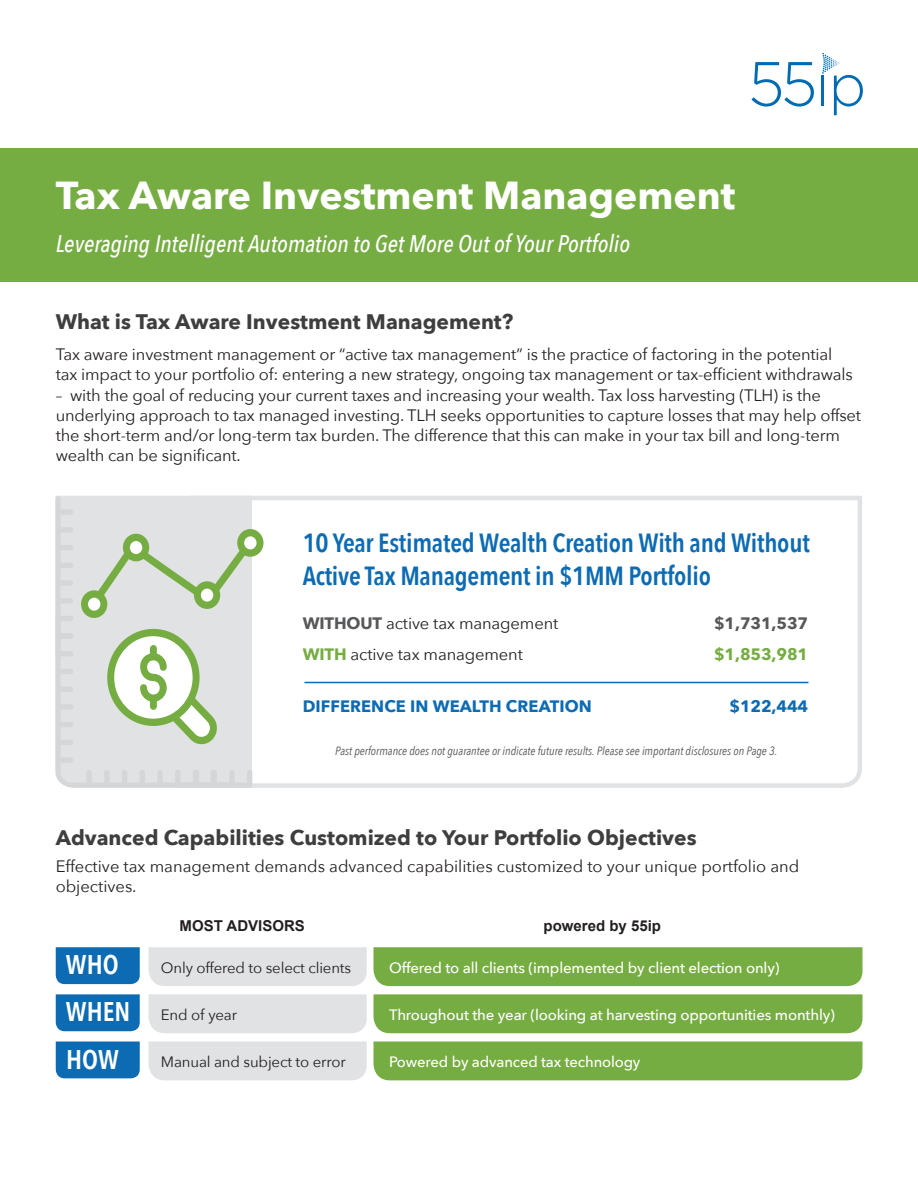
<style>
.page{position:relative;width:918px;height:1188px;background:#fff}
.page>*{position:absolute;margin:0;border:0;box-sizing:border-box;transform-origin:0 0}
.t1{font:700 39px "Avenir Next";color:#fff}
.t2{font:600 27px "Avenir Next Condensed";color:#fff}
.t3{font:600 26.25px/33px "Avenir Next Condensed";letter-spacing:-.01em;color:#0c6bb3}
.t4{font:italic 500 24px "Avenir Next Condensed";color:#fff}
.t5{font:700 21px "Avenir Next";color:#3e3e3f}
.t6{font:16.5px/20.2px "Avenir Next";letter-spacing:-.01em;color:#231f20}
.t7{font:700 16.5px "Avenir Next";letter-spacing:.005em;color:#0c6bb3}
.t8{font:700 16.5px "Avenir Next";letter-spacing:-.005em;color:#57585a}
.t9{font:700 16.5px "Avenir Next";letter-spacing:-.005em;color:#76ad42}
.t10{font:500 15px "Avenir Next";letter-spacing:-.01em;color:#fff}
.t11{font:15px "Avenir Next";letter-spacing:-.01em;color:#231f20}
.t12{font:700 15px "Arial";color:#231f20}
.t13{font:italic 12px "Avenir Next Condensed";color:#57585a}
.s1{font-weight:700;color:#57585a}
.s2{font-weight:700;color:#76ad42}
</style>
<div class="page">
<div style="left:0;top:148px;width:918px;height:134px;background:#76ad42"></div>
<div style="left:374px;top:947px;width:488px;height:39px;background:#76ad42"></div>
<div style="left:148px;top:947px;width:219px;height:39px;background:#e1e2e4"></div>
<div style="left:56px;top:947px;width:84px;height:37px;background:#0c6bb3"></div>
<div style="left:374px;top:994px;width:488px;height:39px;background:#76ad42"></div>
<div style="left:148px;top:994px;width:219px;height:39px;background:#e1e2e4"></div>
<div style="left:56px;top:994px;width:84px;height:37px;background:#0c6bb3"></div>
<div style="left:374px;top:1042px;width:488px;height:38px;background:#76ad42"></div>
<div style="left:148px;top:1042px;width:219px;height:38px;background:#e1e2e4"></div>
<div style="left:56px;top:1042px;width:84px;height:36px;background:#0c6bb3"></div>
<svg style="left:751px;top:62px;width:63px;height:45px"></svg>
<hr style="left:821px;top:76px;width:3px;height:30px;background:#006bb2">
<svg style="left:822px;top:53px;width:41px;height:62px"></svg>
<svg style="left:264px;top:496px;width:598px;height:292px"></svg>
<hr style="left:305px;top:682px;width:504px;height:1px;background:#0c6bb3">
<svg style="left:56px;top:496px;width:208px;height:292px;background:#d9dfd6"></svg>
<p class="t1" style="left:56px;top:162px;width:681px">Tax Aware Investment Management</p>
<p class="t4" style="left:56px;top:229px;width:576px">Leveraging Intelligent Automation to Get More Out of Your Portfolio</p>
<p class="t5" style="left:56px;top:304px;width:459px">What is Tax Aware Investment Management?</p>
<p class="t6" style="left:56px;top:343px;width:799px">Tax aware investment management or “active tax management” is the practice of factoring in the potential tax impact to your portfolio of: entering a new strategy, ongoing tax management or tax-efficient withdrawals</p>
<p class="t6" style="left:56px;top:384px;width:807px">– with the goal of reducing your current taxes and increasing your wealth. Tax loss harvesting (TLH) is the underlying approach to tax managed investing. TLH seeks opportunities to capture losses that may help offset the short-term and/or long-term tax burden. The difference that this can make in your tax bill and long-term wealth can be significant.</p>
<p class="t3" style="left:303px;top:525px;width:509px">10 Year Estimated Wealth Creation With and Without<br>Active Tax Management in $1MM Portfolio</p>
<p class="t6" style="left:303px;top:613px;width:257px"><span class="s1">WITHOUT</span> active tax management</p>
<p class="t8" style="left:714px;top:609px;width:96px">$1,731,537</p>
<p class="t6" style="left:303px;top:643px;width:222px"><span class="s2">WITH</span> active tax management</p>
<p class="t9" style="left:714px;top:640px;width:96px">$1,853,981</p>
<p class="t7" style="left:303px;top:692px;width:291px">DIFFERENCE IN WEALTH CREATION</p>
<p class="t7" style="left:729px;top:692px;width:80px">$122,444</p>
<p class="t13" style="left:335px;top:744px;width:444px">Past performance does not guarantee or indicate future results. Please see important disclosures on Page 3.</p>
<p class="t5" style="left:56px;top:820px;width:642px">Advanced Capabilities Customized to Your Portfolio Objectives</p>
<p class="t6" style="left:56px;top:855px;width:745px">Effective tax management demands advanced capabilities customized to your unique portfolio and objectives.</p>
<p class="t12" style="left:180px;top:916px;width:127px">MOST ADVISORS</p>
<p class="t12" style="left:544px;top:916px;width:119px">powered by 55ip</p>
<p class="t2" style="left:66px;top:941px;width:54px">WHO</p>
<p class="t11" style="left:161px;top:955px;width:192px">Only offered to select clients</p>
<p class="t10" style="left:389px;top:955px;width:392px">Offered to all clients (implemented by client election only)</p>
<p class="t2" style="left:66px;top:989px;width:66px">WHEN</p>
<p class="t11" style="left:161px;top:1002px;width:78px">End of year</p>
<p class="t10" style="left:389px;top:1002px;width:447px">Throughout the year (looking at harvesting opportunities monthly)</p>
<p class="t2" style="left:66px;top:1036px;width:54px">HOW</p>
<p class="t11" style="left:161px;top:1049px;width:187px">Manual and subject to error</p>
<p class="t10" style="left:389px;top:1049px;width:253px">Powered by advanced tax technology</p>
</div>
